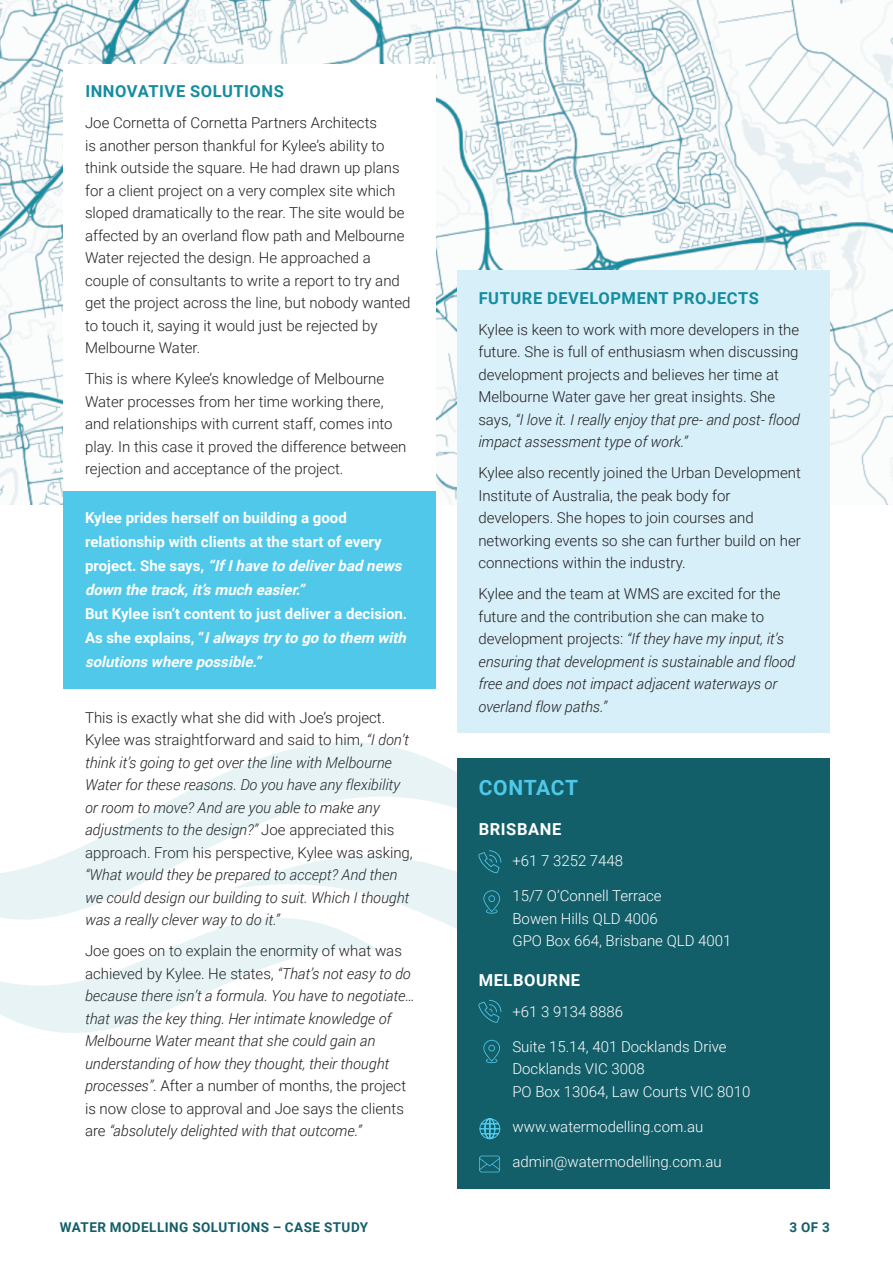
<style>
.page{position:relative;width:893px;height:1263px;background:#fff}
.page>*{position:absolute;margin:0;border:0;box-sizing:border-box;transform-origin:0 0}
.t1{font:700 21px "Roboto";letter-spacing:.025em;color:#50c8e9}
.t2{font:700 16.5px "Roboto";letter-spacing:.035em;color:#138d9f}
.t3{font:700 16.5px "Roboto";letter-spacing:.035em;color:#fff}
.Body{font:300 15px/22.5px "Roboto";color:#231f20}
.Body-2{font:italic 300 15px/22.5px "Roboto";color:#231f20}
.Body-3{font:700 15px/24px "Roboto";color:#fff}
.Body-4{font:300 15px "Roboto";color:#fff}
.t4{font:700 13.5px "Roboto";letter-spacing:.035em;color:#125e69}
.s1{font-style:italic}
.s2{font-style:normal}
</style>
<div class="page">
<img style="left:0;top:0;width:893px;height:507px">
<div style="left:64px;top:64px;width:372px;height:1093px;background:#fff"></div>
<div style="left:64px;top:491px;width:372px;height:198px;background:#50c8e9"></div>
<div style="left:457px;top:270px;width:372px;height:463px;background:#d6eff8"></div>
<svg style="left:108px;top:742px;width:336px;height:92px"></svg>
<svg style="left:231px;top:766px;width:226px;height:163px;fill:#e7f3f5"></svg>
<svg style="left:0;top:834px;width:380px;height:199px"></svg>
<div style="left:457px;top:758px;width:372px;height:431px;background:#125e69"></div>
<svg style="left:483px;top:890px;width:17px;height:24px"></svg>
<svg style="left:483px;top:1040px;width:17px;height:23px"></svg>
<svg style="left:479px;top:1155px;width:21px;height:17px"></svg>
<svg style="left:478px;top:850px;width:23px;height:23px"></svg>
<svg style="left:478px;top:1000px;width:23px;height:23px"></svg>
<svg style="left:479px;top:1118px;width:22px;height:21px"></svg>
<h3 class="t2" style="left:85px;top:80px;width:200px">INNOVATIVE SOLUTIONS</h3>
<p class="Body" style="left:85px;top:111px;width:327px">Joe Cornetta of Cornetta Partners Architects<br>is another person thankful for Kylee’s ability to think outside the square. He had drawn up plans for a client project on a very complex site which sloped dramatically to the rear. The site would be affected by an overland flow path and Melbourne Water rejected the design. He approached a couple of consultants to write a report to try and get the project across the line, but nobody wanted to touch it, saying it would just be rejected by Melbourne Water.</p>
<p class="Body" style="left:85px;top:367px;width:323px">This is where Kylee’s knowledge of Melbourne Water processes from her time working there, and relationships with current staff, comes into play. In this case it proved the difference between rejection and acceptance of the project.</p>
<p class="Body-3" style="left:85px;top:505px;width:327px">Kylee prides herself on building a good relationship with clients at the start of every<br>p r oj e c t . S h e s a y s , <span class="s1">“IfIhave to deliverbad news down the track,it’smuch easier.”<br></span>But Kylee isn’t content to just deliver a decision.<br>A s s h e e x p l a i n s , “ <span class="s1">Ialwaystryto go to them with solutionswhere possible.”</span></p>
<p class="Body-2" style="left:85px;top:705px;width:329px"><span class="s2">This is exactly what she did with Joe’s project.<br>Kylee was straightforward and said to him,</span> “I don’t think it’s going to get over the line with Melbourne Water for these reasons. Do you have any flexibility or room to move? And are you able to make any adjustments to the design?” <span class="s2">Joe appreciated this approach. From his perspective, Kylee was asking, </span>“What would they be prepared to accept? And then we could design our building to suit. Which I thought was a really clever way to do it.”</p>
<p class="Body-2" style="left:85px;top:939px;width:331px"><span class="s2">Joe goes on to explain the enormity of what was achieved by Kylee. He states,</span> “That’s not easy to do because there isn’t a formula. You have to negotiate… that was the key thing. Her intimate knowledge of Melbourne Water meant that she could gain an understanding of how they thought, their thought processes”<span class="s2">. After a number of months, the project is now close to approval and Joe says the clients are</span> “absolutely delighted with that outcome.”</p>
<h3 class="t2" style="left:479px;top:286px;width:282px">FUTURE DEVELOPMENT PROJECTS</h3>
<p class="Body" style="left:478px;top:318px;width:323px">Kylee is keen to work with more developers in the future. She is full of enthusiasm when discussing development projects and believes her time at Melbourne Water gave her great insights. She says, <span class="s1">“I love it. I really enjoy that pre- and post- flood impact assessment type of work.”</span></p>
<p class="Body" style="left:478px;top:461px;width:324px">Kylee also recently joined the Urban Development Institute of Australia, the peak body for developers. She hopes to join courses and networking events so she can further build on her connections within the industry.</p>
<p class="Body-2" style="left:478px;top:582px;width:318px"><span class="s2">Kylee and the team at WMS are excited for the future and the contribution she can make to development projects:</span> “If they have my input, it’s ensuring that development is sustainable and flood free and does not impact adjacent waterways or overland flow paths.”</p>
<h2 class="t1" style="left:479px;top:773px;width:101px">CONTACT</h2>
<h3 class="t3" style="left:479px;top:817px;width:84px">BRISBANE</h3>
<p class="Body-4" style="left:512px;top:850px;width:112px">+61 7 3252 7448</p>
<p class="Body-4" style="left:512px;top:885px;width:151px">15/7 O’Connell Terrace</p>
<p class="Body-4" style="left:512px;top:908px;width:147px">Bowen Hills QLD 4006</p>
<p class="Body-4" style="left:512px;top:930px;width:221px">GPO Box 664, Brisbane QLD 4001</p>
<h3 class="t3" style="left:479px;top:968px;width:103px">MELBOURNE</h3>
<p class="Body-4" style="left:512px;top:1001px;width:112px">+61 3 9134 8886</p>
<p class="Body-4" style="left:512px;top:1036px;width:216px">Suite 15.14, 401 Docklands Drive</p>
<p class="Body-4" style="left:512px;top:1058px;width:134px">Docklands VIC 3008</p>
<p class="Body-4" style="left:512px;top:1081px;width:240px">PO Box 13064, Law Courts VIC 8010</p>
<p class="Body-4" style="left:512px;top:1116px;width:192px">www.watermodelling.com.au</p>
<p class="Body-4" style="left:512px;top:1151px;width:211px">admin@watermodelling.com.au</p>
<p class="t4" style="left:60px;top:1218px;width:310px">WATER MODELLING SOLUTIONS – CASE STUDY</p>
<p class="t4" style="left:789px;top:1218px;width:42px">3 OF 3</p>
</div>
